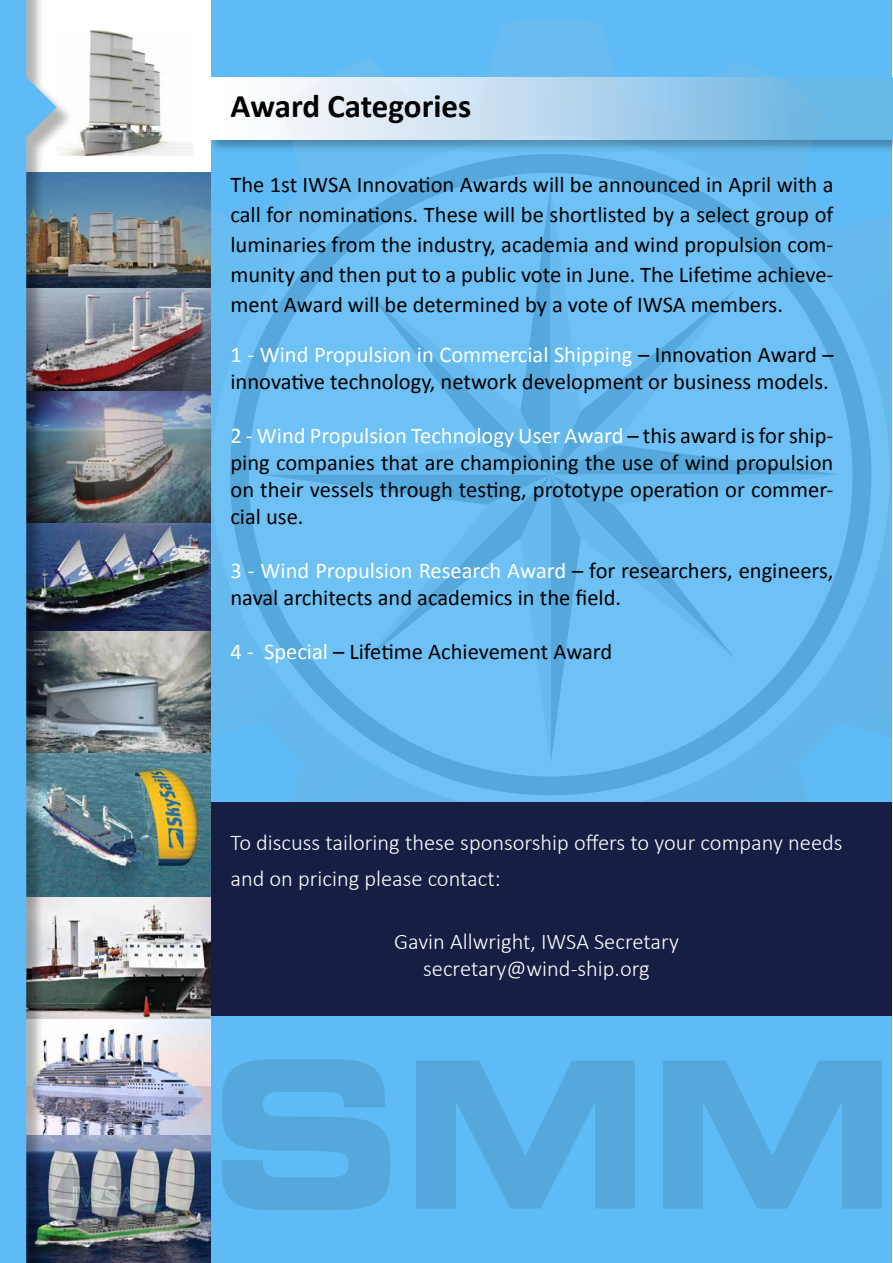
<style>
.page{position:relative;width:893px;height:1263px;background:#fff}
.page>*{position:absolute;margin:0;border:0;box-sizing:border-box;transform-origin:0 0}
.t1{font:700 33px "Calibri";color:#000}
.t2{font:22.5px/27px "Calibri";color:#000;text-align:justify}
.t3{font:300 22.5px/36px "Calibri";color:#fff}
.s1{color:#fff}
</style>
<div class="page">
<img style="left:75px;top:896px;width:136px;height:122px">
<img style="left:75px;top:752px;width:136px;height:144px">
<img style="left:75px;top:523px;width:19px;height:109px">
<img style="left:75px;top:632px;width:19px;height:120px">
<img style="left:75px;top:1134px;width:136px;height:129px">
<img style="left:75px;top:287px;width:19px;height:105px">
<img style="left:75px;top:392px;width:19px;height:131px">
<img style="left:75px;top:1019px;width:136px;height:115px">
<img style="left:75px;top:30px;width:19px;height:125px">
<img style="left:75px;top:172px;width:19px;height:115px">
<svg style="left:75px;top:1156px;width:88px;height:63px"></svg>
<div style="left:211px;top:0;width:681px;height:1263px;background:#5ebbf5"></div>
<img style="left:94px;top:30px;width:799px;height:781px">
<svg style="left:211px;top:135px;width:679px;height:667px"></svg>
<svg style="left:239px;top:163px;width:623px;height:623px;fill:#6dc1f5"></svg>
<div style="left:230px;top:154px;width:641px;height:641px;border:19px solid #000;border-radius:50%"></div>
<svg style="left:261px;top:185px;width:580px;height:580px"></svg>
<svg style="left:663px;top:1061px;width:219px;height:147px"></svg>
<svg style="left:416px;top:1061px;width:219px;height:147px"></svg>
<svg style="left:222px;top:1059px;width:169px;height:151px"></svg>
<div style="left:2px;top:0;width:73px;height:1263px;background:#000;opacity:.3"></div>
<img style="left:0;top:0;width:57px;height:1263px">
<div style="left:211px;top:802px;width:681px;height:214px;background:#171e44"></div>
<h1 class="t1" style="left:230px;top:85px;width:242px">Award Categories</h1>
<p class="t2" style="left:230px;top:170px;width:604px;line-height:30px">The 1st IWSA Innovation Awards will be announced in April with a call for nominations. These will be shortlisted by a select group of luminaries from the industry, academia and wind propulsion com&shy;munity and then put to a public vote in June. The Lifetime achieve&shy;ment Award will be determined by a vote of IWSA members.</p>
<p class="t2" style="left:230px;top:341px;width:605px"><span class="s1">1 - Wind Propulsion in Commercial Shipping</span> – Innovation Award – innovative technology, network development or business models.</p>
<p class="t2" style="left:230px;top:422px;width:604px"><span class="s1">2 - Wind Propulsion Technology User Award</span> – this award is for ship&shy;ping companies that are championing the use of wind propulsion on their vessels through testing, prototype operation or commer&shy;cial use.</p>
<p class="t2" style="left:230px;top:557px;width:605px"><span class="s1">3 - Wind Propulsion Research Award</span> – for researchers, engineers, naval architects and academics in the field.</p>
<p class="t2" style="left:230px;top:638px;width:383px"><span class="s1">4 - Special</span> – Lifetime Achievement Award</p>
<p class="t3" style="left:230px;top:824px;width:614px">To discuss tailoring these sponsorship offers to your company needs and on pricing please contact:</p>
<p class="t3" style="left:394px;top:927px;width:286px;line-height:27px;text-align:center">Gavin Allwright, IWSA Secretary secretary@wind-ship.org</p>
</div>
